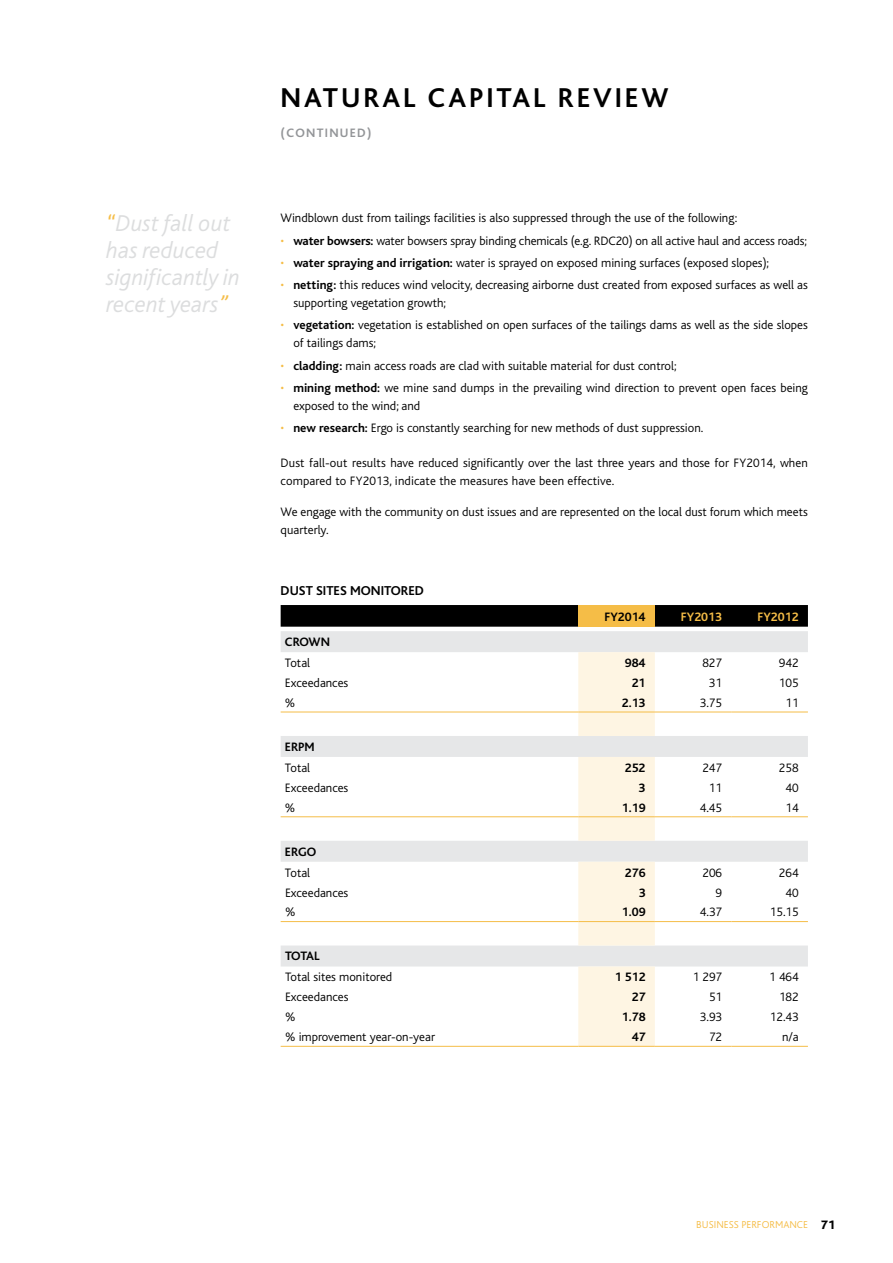
<style>
.page{position:relative;width:893px;height:1263px;background:#fff}
.page>*{position:absolute;margin:0;border:0;box-sizing:border-box;transform-origin:0 0}
.t1{font:700 28.5px "Bliss";letter-spacing:.1em;color:#000}
.t2{font:italic 300 24px/27px "Bliss";color:#dcddde}
.t3{font:700 13.5px "Bliss";color:#000}
.t4{font:300 12.75px/18px "Bliss";color:#000}
.t5{font:700 12.75px "Bliss";color:#000}
.t6{font:700 12.75px "Bliss";color:#f5bd47}
.t7{font:700 12.75px "Bliss";letter-spacing:.1em;color:#939598}
.t8{font:300 10.5px "Bliss";color:#f5bd47}
.s1{color:#f5bd47}
.s2{font-weight:700}
.s3{font-weight:800;font-size:12.75px;color:#000}
</style>
<div class="page">
<div style="left:281px;top:605px;width:527px;height:22px;background:#000"></div>
<div style="left:578px;top:605px;width:77px;height:22px;background:#f5bd47"></div>
<svg style="left:281px;top:631px;width:527px;height:335px"></svg>
<svg style="left:578px;top:652px;width:77px;height:394px;background:#faf2e4"></svg>
<hr style="left:281px;top:712px;width:297px;height:1px;background:#f5bd47">
<hr style="left:578px;top:712px;width:77px;height:1px;background:#f5bd47">
<hr style="left:655px;top:712px;width:76px;height:1px;background:#f5bd47">
<hr style="left:731px;top:712px;width:77px;height:1px;background:#f5bd47">
<hr style="left:281px;top:816px;width:297px;height:1px;background:#f5bd47">
<hr style="left:578px;top:816px;width:77px;height:1px;background:#f5bd47">
<hr style="left:655px;top:816px;width:76px;height:1px;background:#f5bd47">
<hr style="left:731px;top:816px;width:77px;height:1px;background:#f5bd47">
<hr style="left:281px;top:921px;width:297px;height:1px;background:#f5bd47">
<hr style="left:578px;top:921px;width:77px;height:1px;background:#f5bd47">
<hr style="left:655px;top:921px;width:76px;height:1px;background:#f5bd47">
<hr style="left:731px;top:921px;width:77px;height:1px;background:#f5bd47">
<hr style="left:281px;top:1046px;width:297px;height:1px;background:#f5bd47">
<hr style="left:578px;top:1046px;width:77px;height:1px;background:#f5bd47">
<hr style="left:655px;top:1046px;width:76px;height:1px;background:#f5bd47">
<hr style="left:731px;top:1046px;width:77px;height:1px;background:#f5bd47">
<h2 class="t2" style="left:106px;top:210px;width:135px"><span class="s1">“</span>Dust fall out has reduced significantly in recent years<span class="s1">”</span></h2>
<h1 class="t1" style="left:281px;top:83px;width:389px">NATURAL CAPITAL REVIEW</h1>
<p class="t7" style="left:281px;top:126px;width:92px">(CONTINUED)</p>
<p class="t4" style="left:281px;top:209px;width:458px">Windblown dust from tailings facilities is also suppressed through the use of the following:</p>
<p class="t4" style="left:281px;top:232px;width:528px"><span class="s1">•</span> <span class="s2">water bowsers:</span> water bowsers spray binding chemicals (e.g. RDC20) on all active haul and access roads;</p>
<p class="t4" style="left:281px;top:254px;width:490px"><span class="s1">•</span> <span class="s2">water spraying and irrigation:</span> water is sprayed on exposed mining surfaces (exposed slopes);</p>
<p class="t4" style="left:293px;top:276px;width:516px;text-indent:-13px"><span class="s1">•</span> <span class="s2">netting:</span> this reduces wind velocity, decreasing airborne dust created from exposed surfaces as well as supporting vegetation growth;</p>
<p class="t4" style="left:293px;top:316px;width:516px;text-indent:-13px"><span class="s1">•</span> <span class="s2">vegetation:</span> vegetation is established on open surfaces of the tailings dams as well as the side slopes of tailings dams;</p>
<p class="t4" style="left:281px;top:357px;width:397px"><span class="s1">•</span> <span class="s2">cladding:</span> main access roads are clad with suitable material for dust control;</p>
<p class="t4" style="left:293px;top:379px;width:516px;text-indent:-13px"><span class="s1">•</span> <span class="s2">mining method:</span> we mine sand dumps in the prevailing wind direction to prevent open faces being exposed to the wind; and</p>
<p class="t4" style="left:281px;top:419px;width:424px"><span class="s1">•</span> <span class="s2">new research:</span> Ergo is constantly searching for new methods of dust suppression.</p>
<p class="t4" style="left:281px;top:454px;width:529px">Dust fall-out results have reduced significantly over the last three years and those for FY2014, when compared to FY2013, indicate the measures have been effective.</p>
<p class="t4" style="left:281px;top:503px;width:529px">We engage with the community on dust issues and are represented on the local dust forum which meets quarterly.</p>
<p class="t3" style="left:281px;top:583px;width:145px">DUST SITES MONITORED</p>
<p class="t5" style="left:604px;top:610px;width:43px">FY2014</p>
<p class="t6" style="left:681px;top:610px;width:43px">FY2013</p>
<p class="t6" style="left:757px;top:610px;width:43px">FY2012</p>
<p class="t5" style="left:285px;top:635px;width:47px">CROWN</p>
<p class="t4" style="left:285px;top:654px;width:27px">Total</p>
<p class="t5" style="left:625px;top:656px;width:22px">984</p>
<p class="t4" style="left:702px;top:654px;width:21px">827</p>
<p class="t4" style="left:779px;top:654px;width:21px">942</p>
<p class="t4" style="left:285px;top:674px;width:65px">Exceedances</p>
<p class="t5" style="left:632px;top:676px;width:15px">21</p>
<p class="t4" style="left:709px;top:674px;width:15px">31</p>
<p class="t4" style="left:779px;top:674px;width:21px">105</p>
<p class="t4" style="left:285px;top:694px;width:12px">%</p>
<p class="t5" style="left:622px;top:696px;width:25px">2.13</p>
<p class="t4" style="left:700px;top:694px;width:24px">3.75</p>
<p class="t4" style="left:785px;top:694px;width:15px">11</p>
<p class="t5" style="left:285px;top:740px;width:31px">ERPM</p>
<p class="t4" style="left:285px;top:759px;width:27px">Total</p>
<p class="t5" style="left:625px;top:761px;width:22px">252</p>
<p class="t4" style="left:702px;top:759px;width:21px">247</p>
<p class="t4" style="left:779px;top:759px;width:21px">258</p>
<p class="t4" style="left:285px;top:779px;width:65px">Exceedances</p>
<p class="t5" style="left:639px;top:781px;width:8px">3</p>
<p class="t4" style="left:709px;top:779px;width:15px">11</p>
<p class="t4" style="left:785px;top:779px;width:15px">40</p>
<p class="t4" style="left:285px;top:799px;width:12px">%</p>
<p class="t5" style="left:622px;top:801px;width:25px">1.19</p>
<p class="t4" style="left:700px;top:799px;width:24px">4.45</p>
<p class="t4" style="left:785px;top:799px;width:15px">14</p>
<p class="t5" style="left:285px;top:845px;width:33px">ERGO</p>
<p class="t4" style="left:285px;top:864px;width:27px">Total</p>
<p class="t5" style="left:625px;top:866px;width:22px">276</p>
<p class="t4" style="left:702px;top:864px;width:21px">206</p>
<p class="t4" style="left:779px;top:864px;width:21px">264</p>
<p class="t4" style="left:285px;top:883px;width:65px">Exceedances</p>
<p class="t5" style="left:639px;top:886px;width:8px">3</p>
<p class="t4" style="left:716px;top:883px;width:8px">9</p>
<p class="t4" style="left:785px;top:883px;width:15px">40</p>
<p class="t4" style="left:285px;top:903px;width:12px">%</p>
<p class="t5" style="left:622px;top:906px;width:25px">1.09</p>
<p class="t4" style="left:700px;top:903px;width:24px">4.37</p>
<p class="t4" style="left:770px;top:903px;width:30px">15.15</p>
<p class="t5" style="left:285px;top:949px;width:36px">TOTAL</p>
<p class="t4" style="left:285px;top:968px;width:109px">Total sites monitored</p>
<p class="t5" style="left:615px;top:970px;width:32px">1 512</p>
<p class="t4" style="left:693px;top:968px;width:31px">1 297</p>
<p class="t4" style="left:769px;top:968px;width:31px">1 464</p>
<p class="t4" style="left:285px;top:988px;width:65px">Exceedances</p>
<p class="t5" style="left:632px;top:990px;width:15px">27</p>
<p class="t4" style="left:709px;top:988px;width:15px">51</p>
<p class="t4" style="left:779px;top:988px;width:21px">182</p>
<p class="t4" style="left:285px;top:1008px;width:12px">%</p>
<p class="t5" style="left:622px;top:1010px;width:25px">1.78</p>
<p class="t4" style="left:700px;top:1008px;width:24px">3.93</p>
<p class="t4" style="left:770px;top:1008px;width:30px">12.43</p>
<p class="t4" style="left:285px;top:1028px;width:151px">% improvement year-on-year</p>
<p class="t5" style="left:632px;top:1030px;width:15px">47</p>
<p class="t4" style="left:709px;top:1028px;width:15px">72</p>
<p class="t4" style="left:782px;top:1028px;width:18px">n/a</p>
<p class="t8" style="left:696px;top:1219px;width:141px">BUSINESS PERFORMANCE <span class="s3">71</span></p>
</div>
